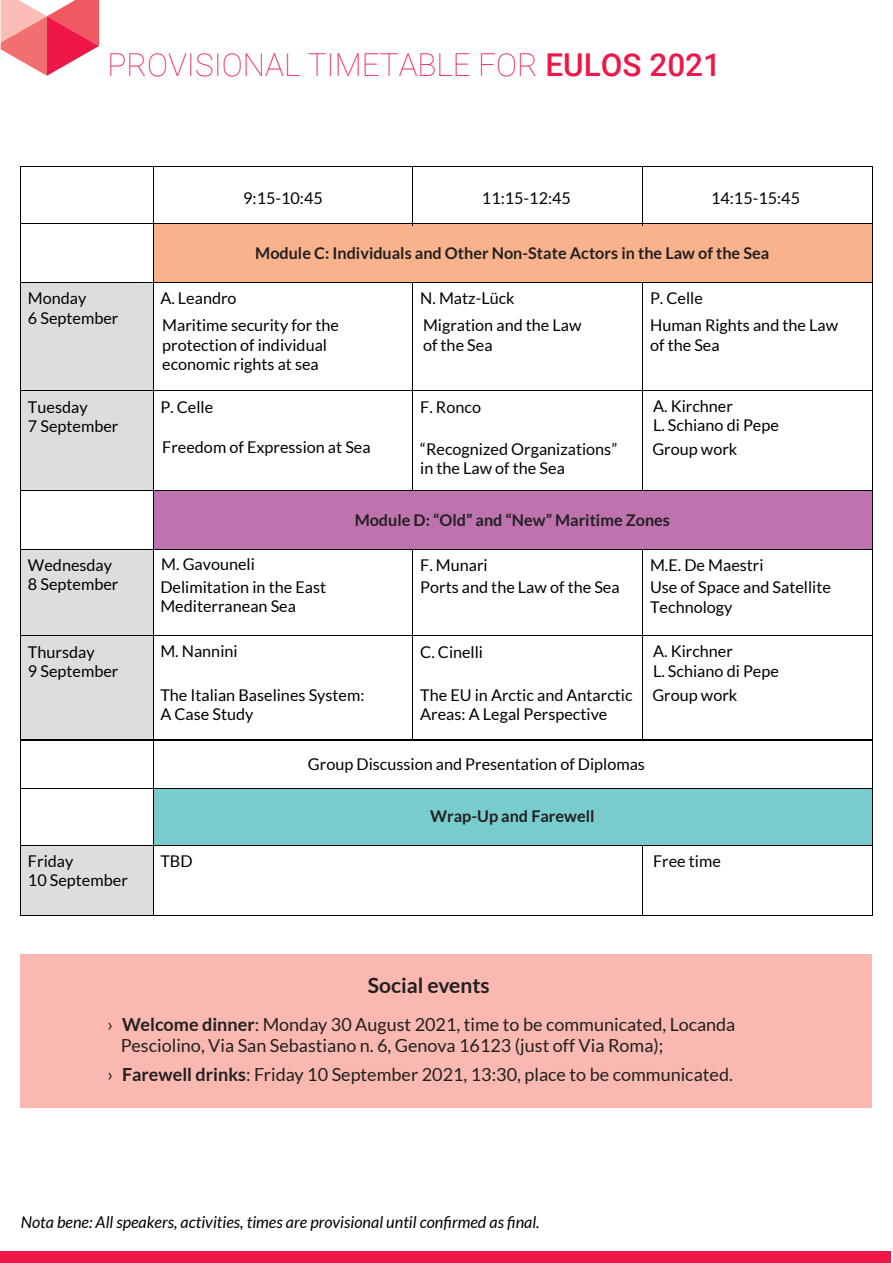
<style>
.page{position:relative;width:893px;height:1263px;background:#fff}
.page>*{position:absolute;margin:0;border:0;box-sizing:border-box;transform-origin:0 0}
.t1{font:100 31.5px "Roboto";color:#ed1748}
.t2{font:700 21px "Lato";color:#231f20}
.t3{font:18px/21.6px "Lato";color:#231f20}
.t4{font:16.2px/19.5px "Lato";color:#000001}
.t5{font:700 16.2px "Lato";color:#231f20}
.t6{font:italic 16.2px "Lato";color:#000001}
.s1{font-weight:500}
.s2{font-weight:700}
</style>
<div class="page">
<div style="left:20px;top:954px;width:851px;height:154px;background:#f9b8b0"></div>
<div style="left:0;top:1251px;width:890px;height:12px;background:#ed1748"></div>
<svg style="left:1px;top:0;width:98px;height:76px"></svg>
<div style="left:21px;top:283px;width:132px;height:208px;background:#dcdddf"></div>
<div style="left:21px;top:551px;width:132px;height:189px;background:#dcdddf"></div>
<div style="left:153px;top:223px;width:718px;height:58px;background:#f9b38c"></div>
<div style="left:153px;top:490px;width:719px;height:59px;background:#be73af"></div>
<hr style="left:21px;top:166px;width:132px;height:1px;background:#000001">
<hr style="left:153px;top:166px;width:259px;height:1px;background:#000001">
<hr style="left:413px;top:166px;width:229px;height:1px;background:#000001">
<hr style="left:643px;top:166px;width:229px;height:1px;background:#000001">
<hr style="left:20px;top:167px;width:1px;height:58px;background:#000001">
<hr style="left:153px;top:167px;width:1px;height:58px;background:#000001">
<hr style="left:412px;top:167px;width:1px;height:58px;background:#000001">
<hr style="left:642px;top:167px;width:1px;height:58px;background:#000001">
<hr style="left:872px;top:167px;width:1px;height:58px;background:#000001">
<hr style="left:21px;top:223px;width:132px;height:1px;background:#000001">
<hr style="left:153px;top:223px;width:489px;height:1px;background:#000001">
<hr style="left:643px;top:223px;width:229px;height:1px;background:#000001">
<hr style="left:20px;top:224px;width:1px;height:58px;background:#000001">
<hr style="left:153px;top:224px;width:1px;height:58px;background:#000001">
<hr style="left:872px;top:224px;width:1px;height:58px;background:#000001">
<hr style="left:21px;top:282px;width:132px;height:1px;background:#000001">
<hr style="left:153px;top:282px;width:259px;height:1px;background:#000001">
<hr style="left:413px;top:282px;width:229px;height:1px;background:#000001">
<hr style="left:643px;top:282px;width:229px;height:1px;background:#000001">
<hr style="left:20px;top:283px;width:1px;height:107px;background:#000001">
<hr style="left:153px;top:283px;width:1px;height:107px;background:#000001">
<hr style="left:412px;top:283px;width:1px;height:107px;background:#000001">
<hr style="left:642px;top:283px;width:1px;height:107px;background:#000001">
<hr style="left:872px;top:283px;width:1px;height:107px;background:#000001">
<hr style="left:21px;top:390px;width:132px;height:1px;background:#000001">
<hr style="left:153px;top:390px;width:259px;height:1px;background:#000001">
<hr style="left:413px;top:390px;width:229px;height:1px;background:#000001">
<hr style="left:643px;top:390px;width:229px;height:1px;background:#000001">
<hr style="left:20px;top:391px;width:1px;height:99px;background:#000001">
<hr style="left:153px;top:391px;width:1px;height:99px;background:#000001">
<hr style="left:412px;top:391px;width:1px;height:99px;background:#000001">
<hr style="left:642px;top:391px;width:1px;height:99px;background:#000001">
<hr style="left:872px;top:391px;width:1px;height:99px;background:#000001">
<hr style="left:21px;top:490px;width:132px;height:1px;background:#000001">
<hr style="left:153px;top:490px;width:259px;height:1px;background:#000001">
<hr style="left:413px;top:490px;width:229px;height:1px;background:#000001">
<hr style="left:643px;top:490px;width:229px;height:1px;background:#000001">
<hr style="left:20px;top:491px;width:1px;height:58px;background:#000001">
<hr style="left:153px;top:491px;width:1px;height:58px;background:#000001">
<hr style="left:872px;top:491px;width:1px;height:58px;background:#000001">
<hr style="left:21px;top:549px;width:132px;height:1px;background:#000001">
<hr style="left:153px;top:549px;width:259px;height:1px;background:#000001">
<hr style="left:413px;top:549px;width:229px;height:1px;background:#000001">
<hr style="left:643px;top:549px;width:229px;height:1px;background:#000001">
<hr style="left:20px;top:549px;width:1px;height:86px;background:#000001">
<hr style="left:21px;top:635px;width:132px;height:1px;background:#000001">
<hr style="left:153px;top:549px;width:1px;height:86px;background:#000001">
<hr style="left:153px;top:635px;width:259px;height:1px;background:#000001">
<hr style="left:412px;top:549px;width:1px;height:86px;background:#000001">
<hr style="left:413px;top:635px;width:229px;height:1px;background:#000001">
<hr style="left:642px;top:549px;width:1px;height:86px;background:#000001">
<hr style="left:643px;top:635px;width:229px;height:1px;background:#000001">
<hr style="left:872px;top:549px;width:1px;height:86px;background:#000001">
<hr style="left:20px;top:636px;width:1px;height:104px;background:#000001">
<hr style="left:153px;top:636px;width:1px;height:104px;background:#000001">
<hr style="left:412px;top:636px;width:1px;height:104px;background:#000001">
<hr style="left:642px;top:636px;width:1px;height:104px;background:#000001">
<hr style="left:872px;top:636px;width:1px;height:104px;background:#000001">
<div style="left:20px;top:846px;width:133px;height:70px;background:#dcdddf"></div>
<div style="left:153px;top:788px;width:719px;height:57px;background:#78cccd"></div>
<hr style="left:21px;top:740px;width:132px;height:1px;background:#000001">
<hr style="left:153px;top:740px;width:259px;height:1px;background:#000001">
<hr style="left:413px;top:740px;width:229px;height:1px;background:#000001">
<hr style="left:643px;top:740px;width:229px;height:1px;background:#000001">
<hr style="left:20px;top:741px;width:1px;height:105px;background:#000001">
<hr style="left:21px;top:846px;width:132px;height:1px;background:#000001">
<hr style="left:153px;top:741px;width:1px;height:105px;background:#000001">
<hr style="left:153px;top:846px;width:719px;height:1px;background:#000001">
<hr style="left:872px;top:741px;width:1px;height:105px;background:#000001">
<hr style="left:21px;top:916px;width:132px;height:1px;background:#000001">
<hr style="left:153px;top:916px;width:489px;height:1px;background:#000001">
<hr style="left:643px;top:916px;width:229px;height:1px;background:#000001">
<hr style="left:20px;top:845px;width:1px;height:71px;background:#000001">
<hr style="left:153px;top:845px;width:1px;height:71px;background:#000001">
<hr style="left:642px;top:845px;width:1px;height:71px;background:#000001">
<hr style="left:872px;top:845px;width:1px;height:71px;background:#000001">
<hr style="left:20px;top:788px;width:852px;height:1px;background:#000001">
<h1 class="t1" style="left:107px;top:42px;width:615px">PROVISIONAL TIMETABLE FOR <span class="s1">EULOS 2021</span></h1>
<p class="t4" style="left:243px;top:188px;width:81px">9:15-10:45</p>
<p class="t4" style="left:482px;top:188px;width:90px">11:15-12:45</p>
<p class="t4" style="left:711px;top:188px;width:90px">14:15-15:45</p>
<p class="t5" style="left:255px;top:243px;width:515px">Module C: Individuals and Other Non-State Actors in the Law of the Sea</p>
<p class="t4" style="left:28px;top:288px;width:92px">Monday<br>6 September</p>
<p class="t4" style="left:160px;top:288px;width:78px">A. Leandro</p>
<p class="t4" style="left:420px;top:288px;width:96px">N. Matz-Lück</p>
<p class="t4" style="left:650px;top:285px;width:189px;line-height:27px">P. Celle<br>Human Rights and the Law</p>
<p class="t4" style="left:650px;top:335px;width:71px">of the Sea</p>
<p class="t4" style="left:162px;top:316px;width:178px">Maritime security for the protection of individual economic rights at sea</p>
<p class="t4" style="left:423px;top:316px;width:160px">Migration and the Law of the Sea</p>
<p class="t4" style="left:653px;top:396px;width:127px">A. Kirchner<br>L. Schiano di Pepe</p>
<p class="t4" style="left:652px;top:440px;width:86px">Group work</p>
<p class="t4" style="left:28px;top:397px;width:92px">Tuesday<br>7 September</p>
<p class="t4" style="left:160px;top:397px;width:54px">P. Celle</p>
<p class="t4" style="left:420px;top:397px;width:62px">F. Ronco</p>
<p class="t4" style="left:420px;top:439px;width:198px">“Recognized Organizations” in the Law of the Sea</p>
<p class="t5" style="left:355px;top:510px;width:317px">Module D: “Old” and “New” Maritime Zones</p>
<p class="t4" style="left:28px;top:555px;width:92px">Wednesday<br>8 September</p>
<p class="t4" style="left:420px;top:554px;width:201px;line-height:22.5px">F. Munari<br>Ports and the Law of the Sea</p>
<p class="t4" style="left:650px;top:554px;width:182px;line-height:22.5px">M.E. De Maestri<br>Use of Space and Satellite</p>
<p class="t4" style="left:650px;top:597px;width:84px">Technology</p>
<p class="t4" style="left:28px;top:642px;width:92px">Thursday<br>9 September</p>
<p class="t4" style="left:162px;top:437px;width:210px">Freedom of Expression at Sea</p>
<p class="t4" style="left:160px;top:553px;width:167px;line-height:22.2px">M. Gavouneli<br>Delimitation in the East</p>
<p class="t4" style="left:160px;top:596px;width:137px">Mediterranean Sea</p>
<p class="t4" style="left:653px;top:642px;width:127px">A. Kirchner<br>L. Schiano di Pepe</p>
<p class="t4" style="left:652px;top:685px;width:86px">Group work</p>
<p class="t4" style="left:160px;top:642px;width:79px">M. Nannini</p>
<p class="t4" style="left:160px;top:685px;width:206px">The Italian Baselines System:<br>A Case Study</p>
<p class="t4" style="left:420px;top:642px;width:64px">C. Cinelli</p>
<p class="t4" style="left:420px;top:685px;width:214px">The EU in Arctic and Antarctic<br>Areas: A Legal Perspective</p>
<p class="t4" style="left:308px;top:754px;width:338px">Group Discussion and Presentation of Diplomas</p>
<p class="t4" style="left:28px;top:851px;width:101px">Friday<br>10 September</p>
<p class="t4" style="left:160px;top:851px;width:34px">TBD</p>
<p class="t5" style="left:430px;top:806px;width:166px">Wrap-Up and Farewell</p>
<p class="t4" style="left:653px;top:851px;width:69px">Free time</p>
<p class="t2" style="left:368px;top:973px;width:123px">Social events</p>
<p class="t3" style="left:121px;top:1013px;width:616px;text-indent:-13px">› <span class="s2">Welcome dinner</span>: Monday 30 August 2021, time to be communicated, Locanda<br>Pesciolino, Via San Sebastiano n. 6, Genova 16123 (just off Via Roma);</p>
<p class="t3" style="left:107px;top:1064px;width:627px">› <span class="s2">Farewell drinks</span>: Friday 10 September 2021, 13:30, place to be communicated.</p>
<p class="t6" style="left:21px;top:1213px;width:520px">Nota bene: All speakers, activities, times are provisional until confirmed as final.</p>
</div>
